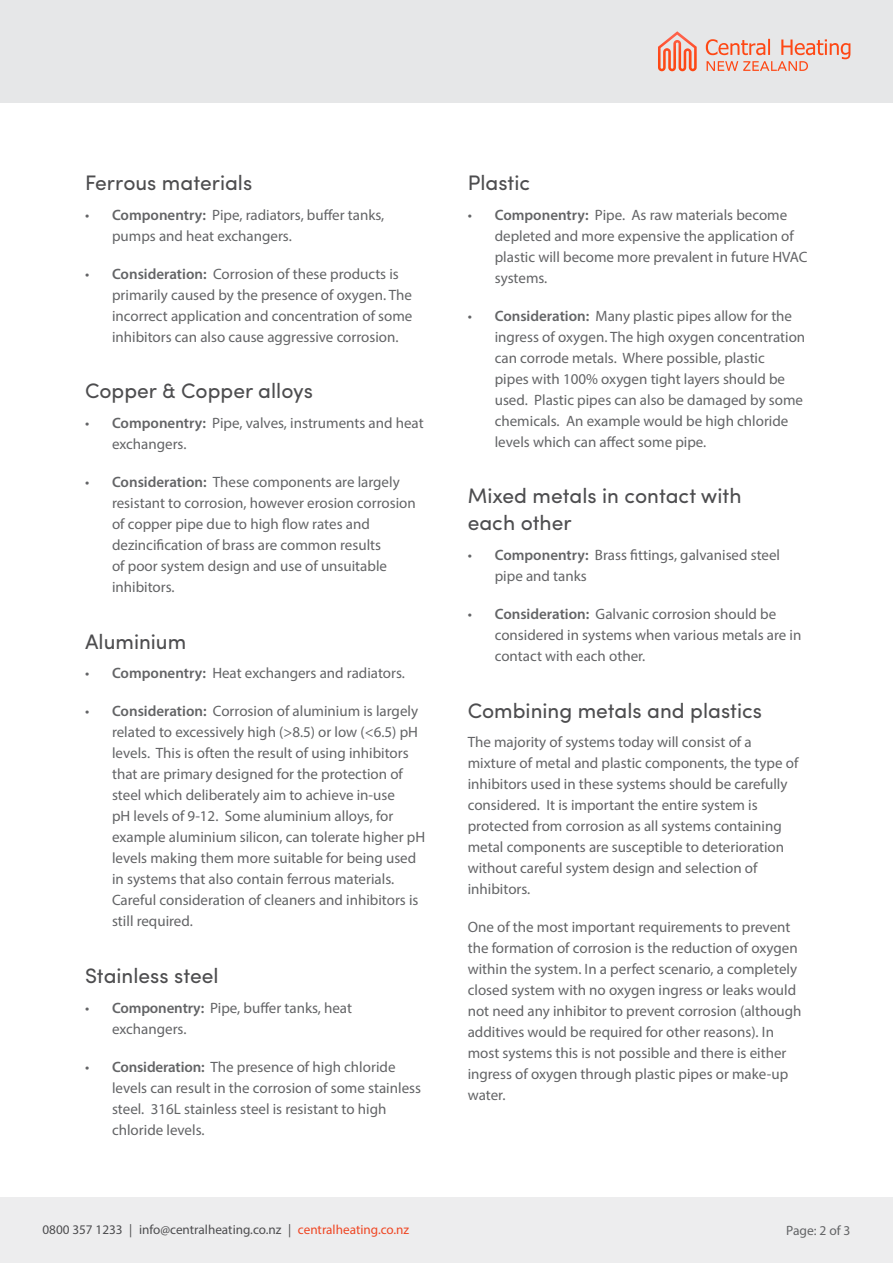
<style>
.page{position:relative;width:893px;height:1263px;background:#fff}
.page>*{position:absolute;margin:0;border:0;box-sizing:border-box;transform-origin:0 0}
.t1{font:21px/27px "Sofia Pro";color:#4d4d4f}
.t2{font:15px/21px "Myriad Pro";color:#636466}
.t3{font:13.5px "Myriad Pro";color:#636466}
.t4{font:13.2px "Myriad Pro";color:#4d4d4f}
.s1{font-weight:600}
.s2{color:#ef4623}
</style>
<div class="page">
<div style="left:0;top:0;width:893px;height:103px;background:#e6e7e8"></div>
<div style="left:0;top:1197px;width:893px;height:66px;background:#ededee"></div>
<svg style="left:658px;top:31px;width:39px;height:40px"></svg>
<svg style="left:706px;top:39px;width:144px;height:32px"></svg>
<h1 class="t1" style="left:85px;top:168px;width:169px">Ferrous materials</h1>
<p class="t2" style="left:112px;top:204px;width:274px;text-indent:-27px">• <span class="s1">Componentry:</span> Pipe, radiators, buffer tanks, pumps and heat exchangers.</p>
<p class="t2" style="left:112px;top:263px;width:302px;text-indent:-27px">• <span class="s1">Consideration:</span> Corrosion of these products is primarily caused by the presence of oxygen. The incorrect application and concentration of some inhibitors can also cause aggressive corrosion.</p>
<h1 class="t1" style="left:85px;top:376px;width:230px">Copper &amp; Copper alloys</h1>
<p class="t2" style="left:112px;top:412px;width:313px;text-indent:-27px">• <span class="s1">Componentry:</span> Pipe, valves, instruments and heat exchangers.</p>
<p class="t2" style="left:112px;top:471px;width:305px;text-indent:-27px">• <span class="s1">Consideration:</span> These components are largely resistant to corrosion, however erosion corrosion of copper pipe due to high flow rates and dezincification of brass are common results<br>of poor system design and use of unsuitable inhibitors.</p>
<h1 class="t1" style="left:85px;top:626px;width:103px">Aluminium</h1>
<p class="t2" style="left:85px;top:662px;width:321px">• <span class="s1">Componentry:</span> Heat exchangers and radiators.</p>
<p class="t2" style="left:112px;top:700px;width:315px;text-indent:-27px">• <span class="s1">Consideration:</span> Corrosion of aluminium is largely related to excessively high (&gt;8.5) or low (&lt;6.5) pH levels. This is often the result of using inhibitors that are primary designed for the protection of steel which deliberately aim to achieve in-use<br>pH levels of 9-12. Some aluminium alloys, for example aluminium silicon, can tolerate higher pH levels making them more suitable for being used in systems that also contain ferrous materials.<br>Careful consideration of cleaners and inhibitors is still required.</p>
<h1 class="t1" style="left:85px;top:961px;width:135px">Stainless steel</h1>
<p class="t2" style="left:112px;top:997px;width:242px;text-indent:-27px">• <span class="s1">Componentry:</span> Pipe, buffer tanks, heat exchangers.</p>
<p class="t2" style="left:112px;top:1056px;width:310px;text-indent:-27px">• <span class="s1">Consideration:</span> The presence of high chloride levels can result in the corrosion of some stainless steel. 316L stainless steel is resistant to high chloride levels.</p>
<h1 class="t1" style="left:468px;top:168px;width:64px">Plastic</h1>
<p class="t2" style="left:495px;top:204px;width:314px;text-indent:-27px">• <span class="s1">Componentry:</span> Pipe. As raw materials become depleted and more expensive the application of plastic will become more prevalent in future HVAC systems.</p>
<p class="t2" style="left:495px;top:305px;width:312px;text-indent:-27px">• <span class="s1">Consideration:</span> Many plastic pipes allow for the ingress of oxygen. The high oxygen concentration can corrode metals. Where possible, plastic<br>pipes with 100% oxygen tight layers should be used. Plastic pipes can also be damaged by some chemicals. An example would be high chloride levels which can affect some pipe.</p>
<h1 class="t1" style="left:468px;top:481px;width:275px">Mixed metals in contact with each other</h1>
<p class="t2" style="left:495px;top:544px;width:287px;text-indent:-27px">• <span class="s1">Componentry:</span> Brass fittings, galvanised steel pipe and tanks</p>
<p class="t2" style="left:495px;top:603px;width:308px;text-indent:-27px">• <span class="s1">Consideration:</span> Galvanic corrosion should be considered in systems when various metals are in contact with each other.</p>
<h1 class="t1" style="left:468px;top:695px;width:296px">Combining metals and plastics</h1>
<p class="t2" style="left:468px;top:731px;width:332px">The majority of systems today will consist of a mixture of metal and plastic components, the type of inhibitors used in these systems should be carefully considered. It is important the entire system is protected from corrosion as all systems containing metal components are susceptible to deterioration without careful system design and selection of inhibitors.</p>
<p class="t2" style="left:468px;top:916px;width:335px">One of the most important requirements to prevent the formation of corrosion is the reduction of oxygen within the system. In a perfect scenario, a completely closed system with no oxygen ingress or leaks would not need any inhibitor to prevent corrosion (although additives would be required for other reasons). In most systems this is not possible and there is either ingress of oxygen through plastic pipes or make-up water.</p>
<p class="t4" style="left:43px;top:1221px;width:368px">0800 357 1233 | info@centralheating.co.nz | <span class="s2">centralheating.co.nz</span></p>
<p class="t3" style="left:786px;top:1222px;width:66px">Page: 2 of 3</p>
</div>
